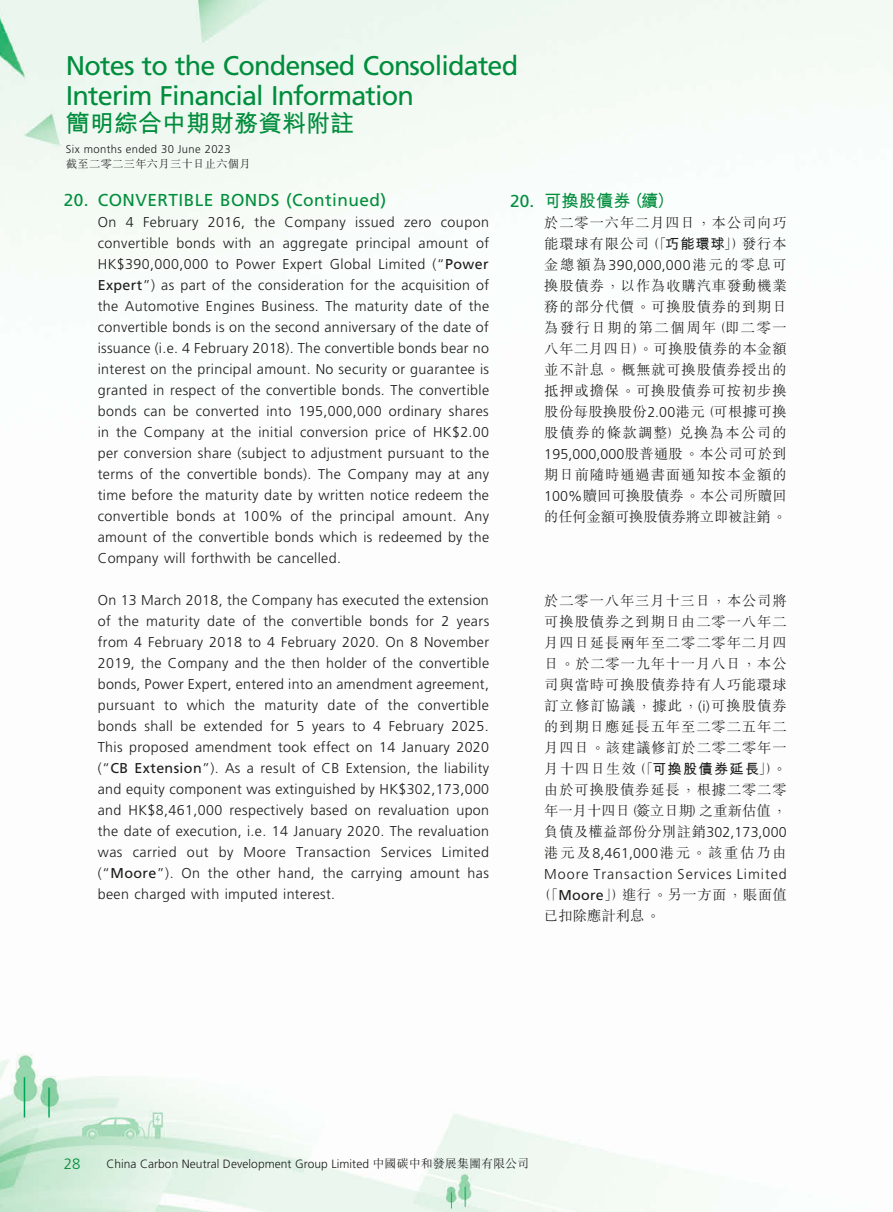
<style>
.page{position:relative;width:893px;height:1212px;background:#fff}
.page>*{position:absolute;margin:0;border:0;box-sizing:border-box;transform-origin:0 0}
.t1{font:27px/30px "Frutiger LT Std";letter-spacing:-.03em;color:#008d3c}
.t2{font:700 24px "M Hei HK";color:#008d3c}
.t3{font:17.25px "Frutiger LT Std";letter-spacing:.025em;color:#008d3c}
.t4{font:700 17.25px "M Hei HK";letter-spacing:.005em;color:#008d3c}
.t5{font:300 15px "Frutiger LT Std";color:#008d3c}
.t6{font:300 14.25px/21px "Frutiger LT Std";letter-spacing:.025em;color:#1c1c1b;text-align:justify}
.t7{font:300 14.25px/21px "M Sung HK";letter-spacing:.06em;color:#1c1c1b;text-align:justify}
.t8{font:300 14.25px "Frutiger LT Std";letter-spacing:.07em;color:#1c1c1b}
.t9{font:300 14.25px/21px "M Sung HK";letter-spacing:.02em;color:#1c1c1b}
.t10{font:300 12px "Frutiger LT Std";letter-spacing:.005em;color:#1c1c1b}
.t11{font:300 11.25px "Frutiger LT Std";letter-spacing:.035em;color:#1c1c1b}
.t12{font:300 11.25px "M Sung HK";letter-spacing:.03em;color:#1c1c1b}
.s1{font-family:"Frutiger LT Std";font-weight:400}
.s2{font-family:"M Hei HK";font-weight:700}
.s3{font-family:"M Sung HK"}
.s4{font-family:"Frutiger LT Std"}
.s5{font-weight:400}
</style>
<div class="page">
<img style="left:0;top:0;width:893px;height:1212px">
<h1 class="t1" style="left:66px;top:51px;width:454px">Notes to the Condensed Consolidated<br>Interim Financial Information</h1>
<h2 class="t2" style="left:66px;top:106px;width:289px">簡明綜合中期財務資料附註</h2>
<p class="t11" style="left:66px;top:143px;width:166px">Six months ended 30 June 2023</p>
<p class="t12" style="left:66px;top:156px;width:186px">截至二零二三年六月三十日止六個月</p>
<p class="t4" style="left:510px;top:188px;width:165px"><span class="s1">20.</span> 可換股債券（續）</p>
<p class="t7" style="left:544px;top:211px;width:244px">於二零一六年二月四日，本公司向巧能環球有限公司（「<span class="s2">巧能環球</span>」）發行本</p>
<p class="t6" style="left:544px;top:255px;width:244px"><span class="s3">金總額為</span>390,000,000<span class="s3">港元的零息可</span></p>
<p class="t7" style="left:544px;top:274px;width:244px">換股債券，以作為收購汽車發動機業務的部分代價。可換股債券的到期日為發行日期的第二個周年（即二零一八年二月四日）。可換股債券的本金額並不計息。概無就可換股債券授出的抵押或擔保。可換股債券可按初步換股份每股換股份<span class="s4">2.00</span>港元（可根據可換股債券的條款調整）兌換為本公司的</p>
<p class="t6" style="left:544px;top:444px;width:244px">195,000,000<span class="s3">股普通股。本公司可於到</span></p>
<p class="t7" style="left:544px;top:463px;width:244px">期日前隨時通過書面通知按本金額的<span class="s4">100%</span>贖回可換股債券。本公司所贖回的任何金額可換股債券將立即被註銷。</p>
<p class="t3" style="left:64px;top:190px;width:324px">20. CONVERTIBLE BONDS (Continued)</p>
<p class="t6" style="left:98px;top:211px;width:393px">On 4 February 2016, the Company issued zero coupon convertible bonds with an aggregate principal amount of HK$390,000,000 to Power Expert Global Limited (“<span class="s5">Power Expert</span>”) as part of the consideration for the acquisition of the Automotive Engines Business. The maturity date of the convertible bonds is on the second anniversary of the date of issuance (i.e. 4 February 2018). The convertible bonds bear no interest on the principal amount. No security or guarantee is granted in respect of the convertible bonds. The convertible bonds can be converted into 195,000,000 ordinary shares in the Company at the initial conversion price of HK$2.00 per conversion share (subject to adjustment pursuant to the terms of the convertible bonds). The Company may at any time before the maturity date by written notice redeem the convertible bonds at 100% of the principal amount. Any amount of the convertible bonds which is redeemed by the Company will forthwith be cancelled.</p>
<p class="t6" style="left:98px;top:590px;width:393px">On 13 March 2018, the Company has executed the extension of the maturity date of the convertible bonds for 2 years from 4 February 2018 to 4 February 2020. On 8 November 2019, the Company and the then holder of the convertible bonds, Power Expert, entered into an amendment agreement, pursuant to which the maturity date of the convertible bonds shall be extended for 5 years to 4 February 2025.<br>This proposed amendment took effect on 14 January 2020 (“<span class="s5">CB Extension</span>”). As a result of CB Extension, the liability and equity component was extinguished by HK$302,173,000 and HK$8,461,000 respectively based on revaluation upon the date of execution, i.e. 14 January 2020. The revaluation was carried out by Moore Transaction Services Limited (“<span class="s5">Moore</span>”). On the other hand, the carrying amount has been charged with imputed interest.</p>
<p class="t7" style="left:544px;top:589px;width:244px">於二零一八年三月十三日，本公司將可換股債券之到期日由二零一八年二月四日延長兩年至二零二零年二月四日。於二零一九年十一月八日，本公司與當時可換股債券持有人巧能環球訂立修訂協議，據此，<span class="s4">(i)</span>可換股債券的到期日應延長五年至二零二五年二月四日。該建議修訂於二零二零年一月十四日生效（「<span class="s2">可換股債券延長</span>」）。由於可換股債券延長，根據二零二零年一月十四日（簽立日期）之重新估值，負債及權益部份分別註銷<span class="s4">302,173,000</span>港元及<span class="s4">8,461,000</span>港元。該重估乃由</p>
<p class="t8" style="left:544px;top:866px;width:244px">Moore Transaction Services Limited</p>
<p class="t9" style="left:544px;top:883px;width:244px;text-indent:-7px">（「<span class="s1">Moore</span>」）進行。另一方面，賬面值已扣除應計利息。</p>
<p class="t5" style="left:64px;top:1155px;width:18px">28</p>
<p class="t10" style="left:106px;top:1156px;width:424px">China Carbon Neutral Development Group Limited <span class="s3">中國碳中和發展集團有限公司</span></p>
</div>
